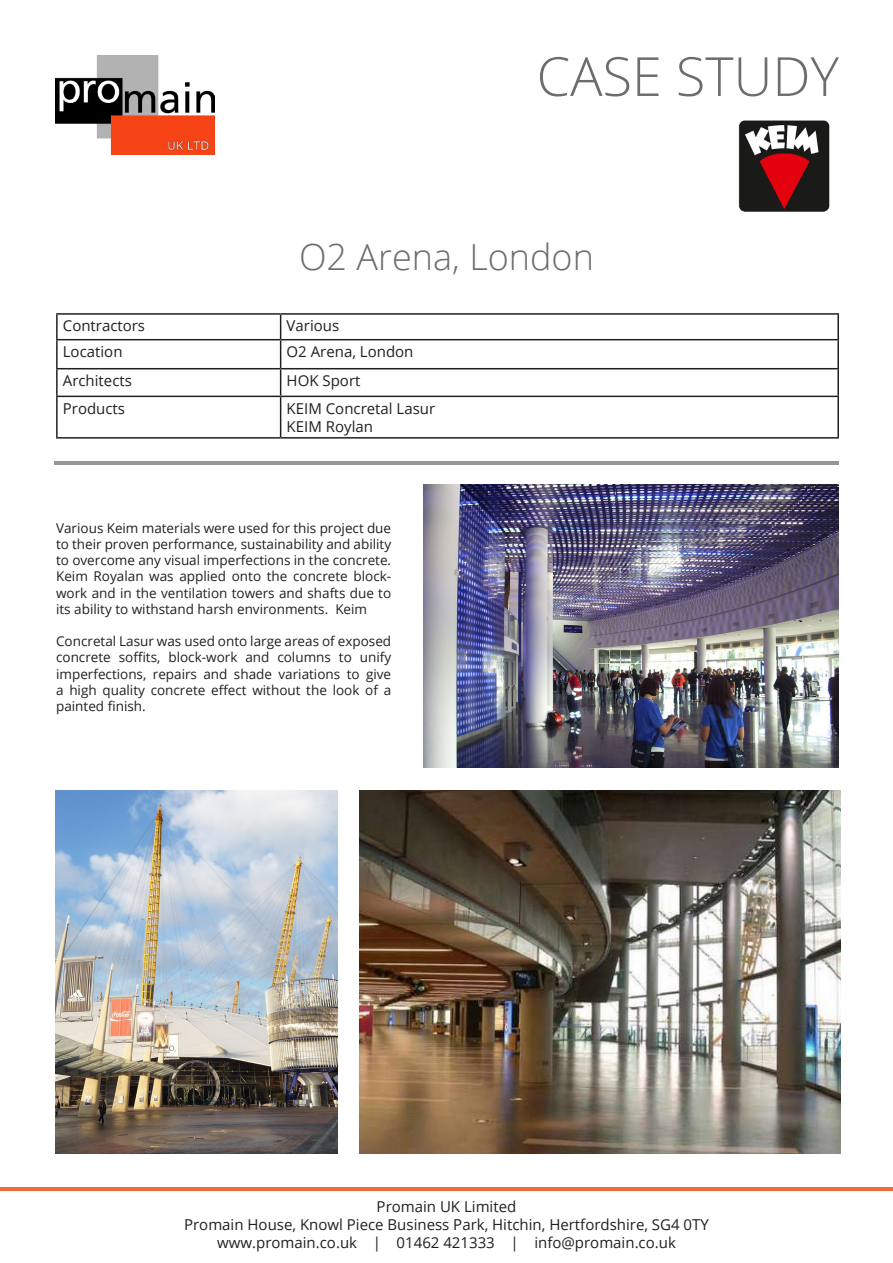
<style>
.page{position:relative;width:893px;height:1263px;background:#fff}
.page>*{position:absolute;margin:0;border:0;box-sizing:border-box;transform-origin:0 0}
.t1{font:300 54px "Open Sans";color:#6c6d70}
.t2{font:300 36px "Open Sans";color:#6c6d70}
.t3{font:15px "Open Sans";color:#231f20}
.t4{font:13.5px/16.2px "Open Sans";color:#231f20;text-align:justify}
</style>
<div class="page">
<hr style="left:281px;top:313px;width:558px;height:2px;background:#231f20">
<hr style="left:837px;top:315px;width:2px;height:24px;background:#231f20">
<hr style="left:56px;top:339px;width:225px;height:1px;background:#231f20">
<hr style="left:56px;top:368px;width:225px;height:1px;background:#231f20">
<hr style="left:281px;top:368px;width:558px;height:1px;background:#231f20">
<hr style="left:837px;top:369px;width:2px;height:27px;background:#231f20">
<hr style="left:56px;top:396px;width:225px;height:1px;background:#231f20">
<hr style="left:281px;top:396px;width:558px;height:1px;background:#231f20">
<hr style="left:837px;top:397px;width:2px;height:40px;background:#231f20">
<hr style="left:56px;top:437px;width:225px;height:2px;background:#231f20">
<hr style="left:281px;top:437px;width:558px;height:2px;background:#231f20">
<hr style="left:56px;top:313px;width:225px;height:2px;background:#231f20">
<hr style="left:56px;top:315px;width:2px;height:24px;background:#231f20">
<hr style="left:56px;top:340px;width:2px;height:28px;background:#231f20">
<hr style="left:56px;top:369px;width:2px;height:27px;background:#231f20">
<hr style="left:56px;top:397px;width:2px;height:40px;background:#231f20">
<hr style="left:281px;top:339px;width:558px;height:1px;background:#231f20">
<svg style="left:57px;top:314px;width:224px;height:124px"></svg>
<hr style="left:837px;top:340px;width:2px;height:28px;background:#231f20">
<img style="left:56px;top:55px;width:159px;height:99px">
<hr style="left:0;top:1187px;width:893px;height:4px;background:#f2693b">
<hr style="left:54px;top:461px;width:785px;height:4px;background:#939598">
<img style="left:738px;top:120px;width:92px;height:92px">
<img style="left:359px;top:791px;width:481px;height:363px">
<img style="left:56px;top:791px;width:282px;height:363px">
<img style="left:423px;top:484px;width:416px;height:283px">
<p class="t1" style="left:537px;top:39px;width:304px">CASE STUDY</p>
<p class="t2" style="left:299px;top:232px;width:296px">O2 Arena, London</p>
<p class="t3" style="left:63px;top:316px;width:84px">Contractors</p>
<p class="t3" style="left:287px;top:316px;width:54px">Various</p>
<p class="t3" style="left:63px;top:341px;width:61px">Location</p>
<p class="t3" style="left:287px;top:341px;width:128px">O2 Arena, London</p>
<p class="t3" style="left:63px;top:370px;width:71px">Architects</p>
<p class="t3" style="left:287px;top:370px;width:75px">HOK Sport</p>
<p class="t3" style="left:63px;top:398px;width:64px">Products</p>
<p class="t3" style="left:287px;top:398px;width:150px">KEIM Concretal Lasur</p>
<p class="t3" style="left:287px;top:416px;width:88px">KEIM Roylan</p>
<p class="t4" style="left:56px;top:519px;width:337px">Various Keim materials were used for this project due to their proven performance, sustainability and ability to overcome any visual imperfections in the concrete.<br>Keim Royalan was applied onto the concrete block&shy;work and in the ventilation towers and shafts due to its ability to withstand harsh environments. Keim</p>
<p class="t4" style="left:56px;top:633px;width:337px">Concretal Lasur was used onto large areas of exposed concrete soffits, block-work and columns to unify imperfections, repairs and shade variations to give a high quality concrete effect without the look of a painted finish.</p>
<p class="t3" style="left:377px;top:1196px;width:141px">Promain UK Limited</p>
<p class="t3" style="left:184px;top:1214px;width:526px">Promain House, Knowl Piece Business Park, Hitchin, Hertfordshire, SG4 0TY</p>
<p class="t3" style="left:217px;top:1232px;width:460px">www.promain.co.uk | 01462 421333 | info@promain.co.uk</p>
</div>
